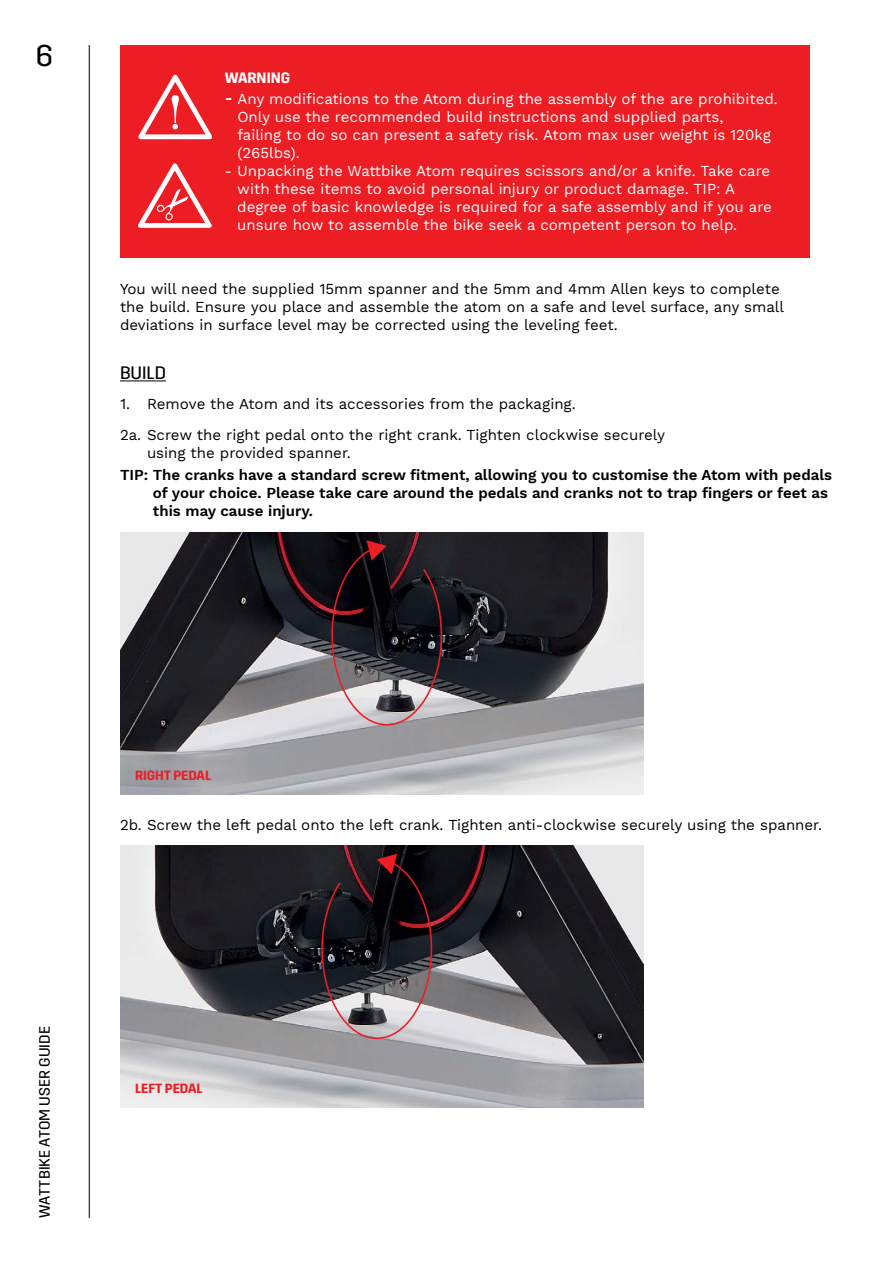
<style>
.page{position:relative;width:893px;height:1263px;background:#fff}
.page>*{position:absolute;margin:0;border:0;box-sizing:border-box;transform-origin:0 0}
.t1{font:30px "Trim";color:#000}
.t2{font:18px "Trim";color:#000}
.t3{font:15px/18px "Work Sans";color:#000}
.t4{font:15px/18px "Work Sans";color:#fff}
.t5{font:600 15px/18px "Work Sans";color:#000}
.t6{font:15px "Trim";letter-spacing:.005em;color:#000}
.t7{font:600 15px "Trim";color:#fff}
.t8{font:600 13.35px "Trim";color:#ed1d24}
.s1{font-weight:600}
</style>
<div class="page">
<hr style="left:89px;top:45px;width:1px;height:1173px;background:#000">
<hr style="left:120px;top:380px;width:46px;height:1px;background:#000">
<div style="left:120px;top:45px;width:690px;height:213px;background:#ed1d24"></div>
<svg style="left:138px;top:74px;width:75px;height:65px"></svg>
<svg style="left:138px;top:163px;width:74px;height:65px"></svg>
<img style="left:120px;top:532px;width:524px;height:262px">
<svg style="left:331px;top:540px;width:112px;height:186px;background:#483f44"></svg>
<img style="left:120px;top:846px;width:524px;height:261px">
<svg style="left:321px;top:854px;width:112px;height:186px;background:#493f45"></svg>
<h1 class="t1" style="left:36px;top:39px;width:19px">6</h1>
<p class="t7" style="left:225px;top:69px;width:67px">WARNING</p>
<p class="t4" style="left:237px;top:91px;width:542px;text-indent:-13px"><span class="s1">-</span> Any modifications to the Atom during the assembly of the are prohibited.<br>Only use the recommended build instructions and supplied parts,<br>failing to do so can present a safety risk. Atom max user weight is 120kg (265lbs).</p>
<p class="t4" style="left:237px;top:163px;width:536px;text-indent:-13px">- Unpacking the Wattbike Atom requires scissors and/or a knife. Take care with these items to avoid personal injury or product damage. TIP: A degree of basic knowledge is required for a safe assembly and if you are unsure how to assemble the bike seek a competent person to help.</p>
<p class="t3" style="left:120px;top:280px;width:666px">You will need the supplied 15mm spanner and the 5mm and 4mm Allen keys to complete the build. Ensure you place and assemble the atom on a safe and level surface, any small deviations in surface level may be corrected using the leveling feet.</p>
<p class="t2" style="left:120px;top:362px;width:47px">BUILD</p>
<p class="t3" style="left:120px;top:390px;width:547px;line-height:30.8px">1. Remove the Atom and its accessories from the packaging.<br>2a. Screw the right pedal onto the right crank. Tighten clockwise securely</p>
<p class="t3" style="left:147px;top:445px;width:205px">using the provided spanner.</p>
<p class="t5" style="left:153px;top:467px;width:681px;text-indent:-33px">TIP: The cranks have a standard screw fitment, allowing you to customise the Atom with pedals of your choice. Please take care around the pedals and cranks not to trap fingers or feet as this may cause injury.</p>
<p class="t8" style="left:135px;top:768px;width:78px">RIGHT PEDAL</p>
<p class="t3" style="left:120px;top:816px;width:704px">2b. Screw the left pedal onto the left crank. Tighten anti-clockwise securely using the spanner.</p>
<p class="t6" style="left:36px;top:1218px;width:193px;rotate:-90deg">WATTBIKE ATOM USER GUIDE</p>
<p class="t8" style="left:135px;top:1081px;width:69px">LEFT PEDAL</p>
</div>
